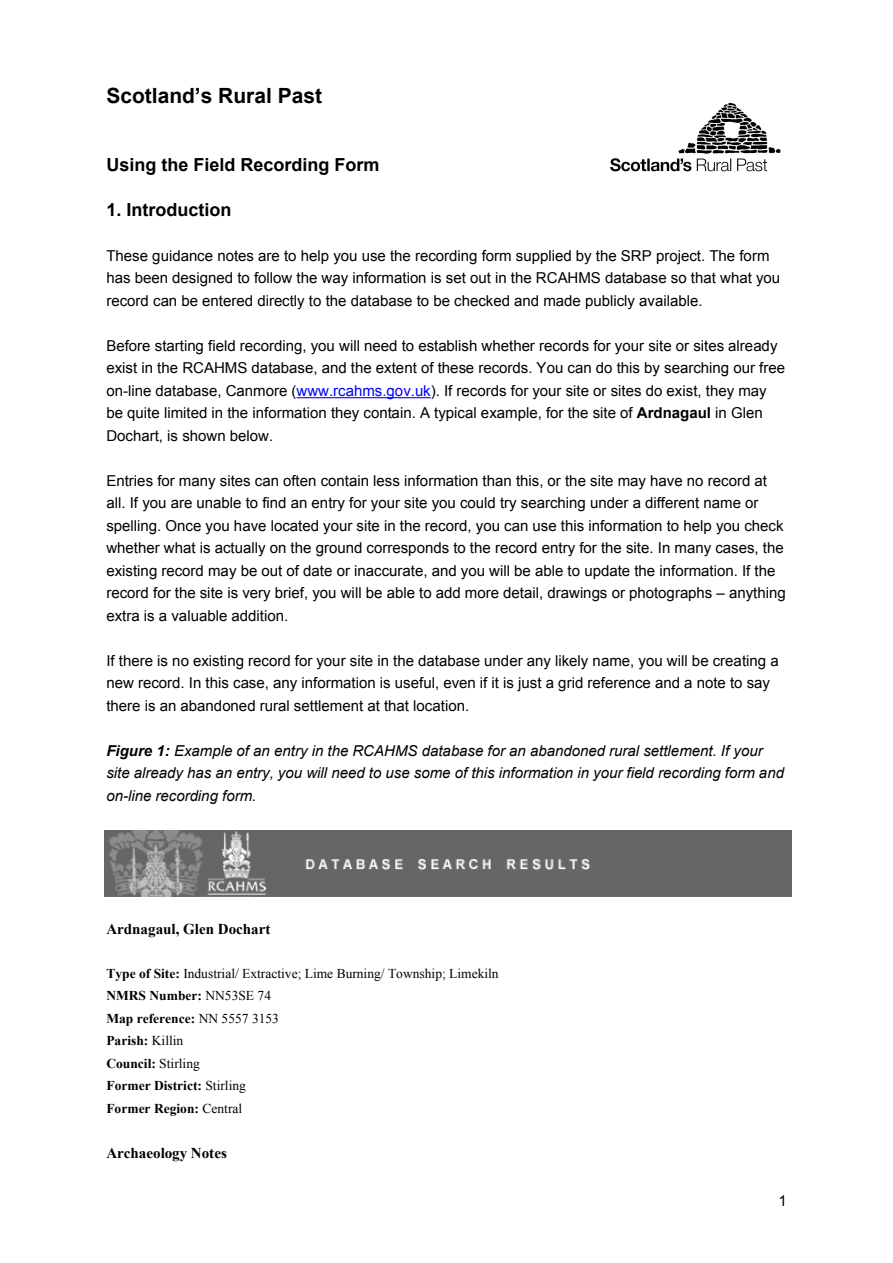
<style>
.page{position:relative;width:893px;height:1263px;background:#fff}
.page>*{position:absolute;margin:0;border:0;box-sizing:border-box;transform-origin:0 0}
.t1{font:700 21px "Arial";color:#000}
.t2{font:700 18px "Arial";color:#000}
.t3{font:15px/22.5px "Arial";color:#000}
.t4{font:italic 15px/22.5px "Arial";color:#000}
.t5{font:700 15px "Times New Roman";color:#000}
.t6{font:13.5px/22.5px "Times New Roman";color:#000}
.s1{color:#00f}
.s2{font-weight:700}
</style>
<div class="page">
<hr style="left:297px;top:397px;width:134px;height:1px;background:#00f">
<img style="left:610px;top:102px;width:171px;height:70px">
<img style="left:105px;top:830px;width:686px;height:66px">
<h1 class="t1" style="left:106px;top:82px;width:217px">Scotland’s Rural Past</h1>
<p class="t2" style="left:106px;top:152px;width:275px">Using the Field Recording Form</p>
<p class="t2" style="left:106px;top:197px;width:126px">1. Introduction</p>
<p class="t3" style="left:106px;top:244px;width:675px">These guidance notes are to help you use the recording form supplied by the SRP project. The form has been designed to follow the way information is set out in the RCAHMS database so that what you record can be entered directly to the database to be checked and made publicly available.</p>
<p class="t3" style="left:106px;top:334px;width:680px">Before starting field recording, you will need to establish whether records for your site or sites already exist in the RCAHMS database, and the extent of these records. You can do this by searching our free on-line database, Canmore (<span class="s1">www.rcahms.gov.uk</span>). If records for your site or sites do exist, they may be quite limited in the information they contain. A typical example, for the site of <span class="s2">Ardnagaul</span> in Glen Dochart, is shown below.</p>
<p class="t3" style="left:106px;top:469px;width:681px">Entries for many sites can often contain less information than this, or the site may have no record at all. If you are unable to find an entry for your site you could try searching under a different name or spelling. Once you have located your site in the record, you can use this information to help you check whether what is actually on the ground corresponds to the record entry for the site. In many cases, the existing record may be out of date or inaccurate, and you will be able to update the information. If the record for the site is very brief, you will be able to add more detail, drawings or photographs – anything extra is a valuable addition.</p>
<p class="t3" style="left:106px;top:649px;width:674px">If there is no existing record for your site in the database under any likely name, you will be creating a new record. In this case, any information is useful, even if it is just a grid reference and a note to say there is an abandoned rural settlement at that location.</p>
<p class="t4" style="left:106px;top:739px;width:679px"><span class="s2">Figure 1:</span> Example of an entry in the RCAHMS database for an abandoned rural settlement. If your site already has an entry, you will need to use some of this information in your field recording form and on-line recording form.</p>
<p class="t5" style="left:106px;top:919px;width:166px">Ardnagaul, Glen Dochart</p>
<p class="t6" style="left:106px;top:962px;width:394px"><span class="s2">Type of Site:</span> Industrial/ Extractive; Lime Burning/ Township; Limekiln<br><span class="s2">NMRS Number:</span> NN53SE 74<br><span class="s2">Map reference:</span> NN 5557 3153<br><span class="s2">Parish:</span> Killin<br><span class="s2">Council:</span> Stirling<br><span class="s2">Former District:</span> Stirling<br><span class="s2">Former Region:</span> Central</p>
<p class="t5" style="left:106px;top:1142px;width:122px">Archaeology Notes</p>
<p class="t3" style="left:778px;top:1190px;width:10px">1</p>
</div>
